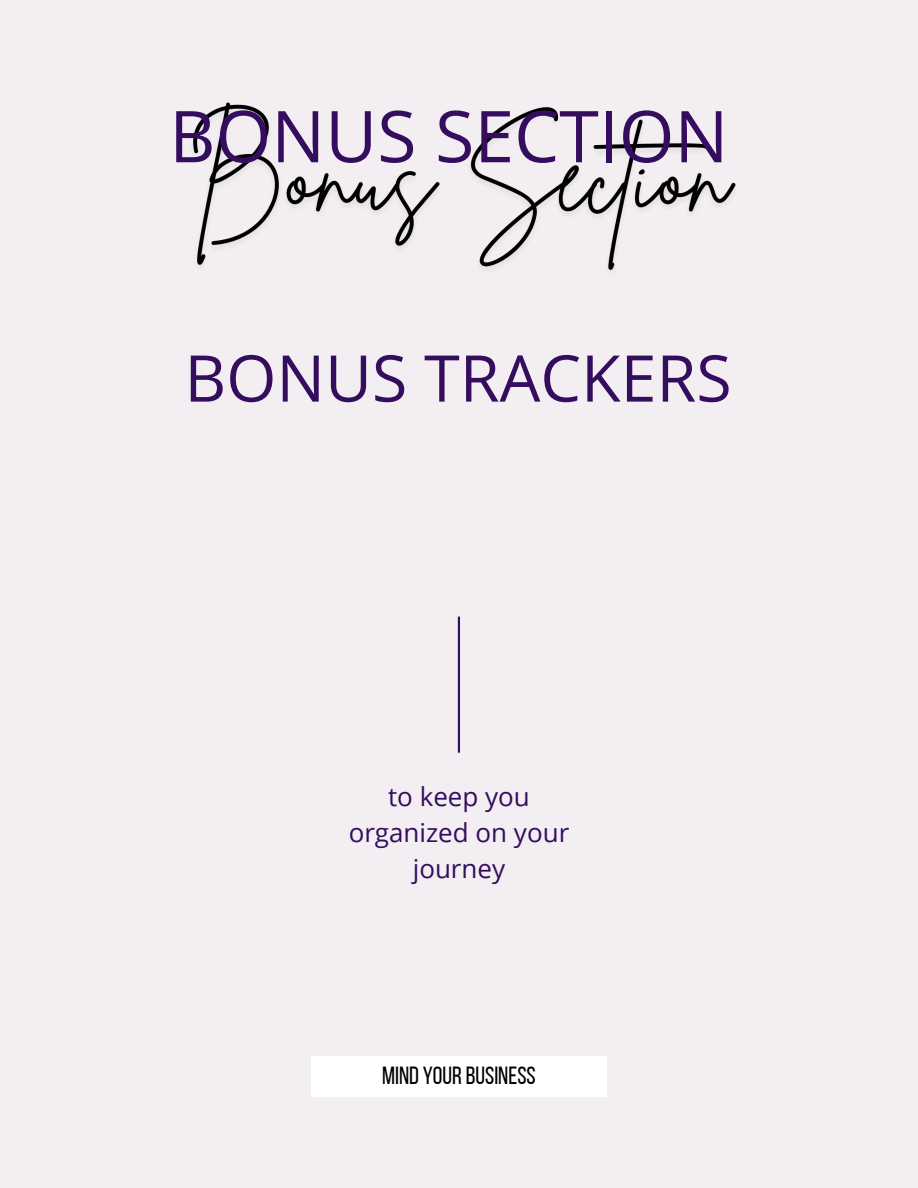
<style>
.page{position:relative;width:918px;height:1188px;background:#f2eef2}
.page>*{position:absolute;margin:0;border:0;box-sizing:border-box;transform-origin:0 0}
.t1{font:71.55px "Open Sans";color:#350d5f}
.t2{font:64.5px "Open Sans";color:#350d5f}
.t3{font:25.95px/36px "Open Sans";color:#350d5f;text-align:center}
.t4{font:24.75px "Bebas Neue";color:#010001}
</style>
<div class="page">
<img style="left:193px;top:102px;width:543px;height:169px">
<svg style="left:458px;top:617px;width:2px;height:136px"></svg>
<div style="left:311px;top:1056px;width:296px;height:40px;background:#fff"></div>
<h1 class="t1" style="left:169px;top:86px;width:561px">BONUS SECTION</h1>
<h2 class="t2" style="left:184px;top:333px;width:549px">BONUS TRACKERS</h2>
<p class="t3" style="left:349px;top:778px;width:222px">to keep you organized on your journey</p>
<p class="t4" style="left:382px;top:1065px;width:155px">MIND YOURBUSINESS</p>
</div>
